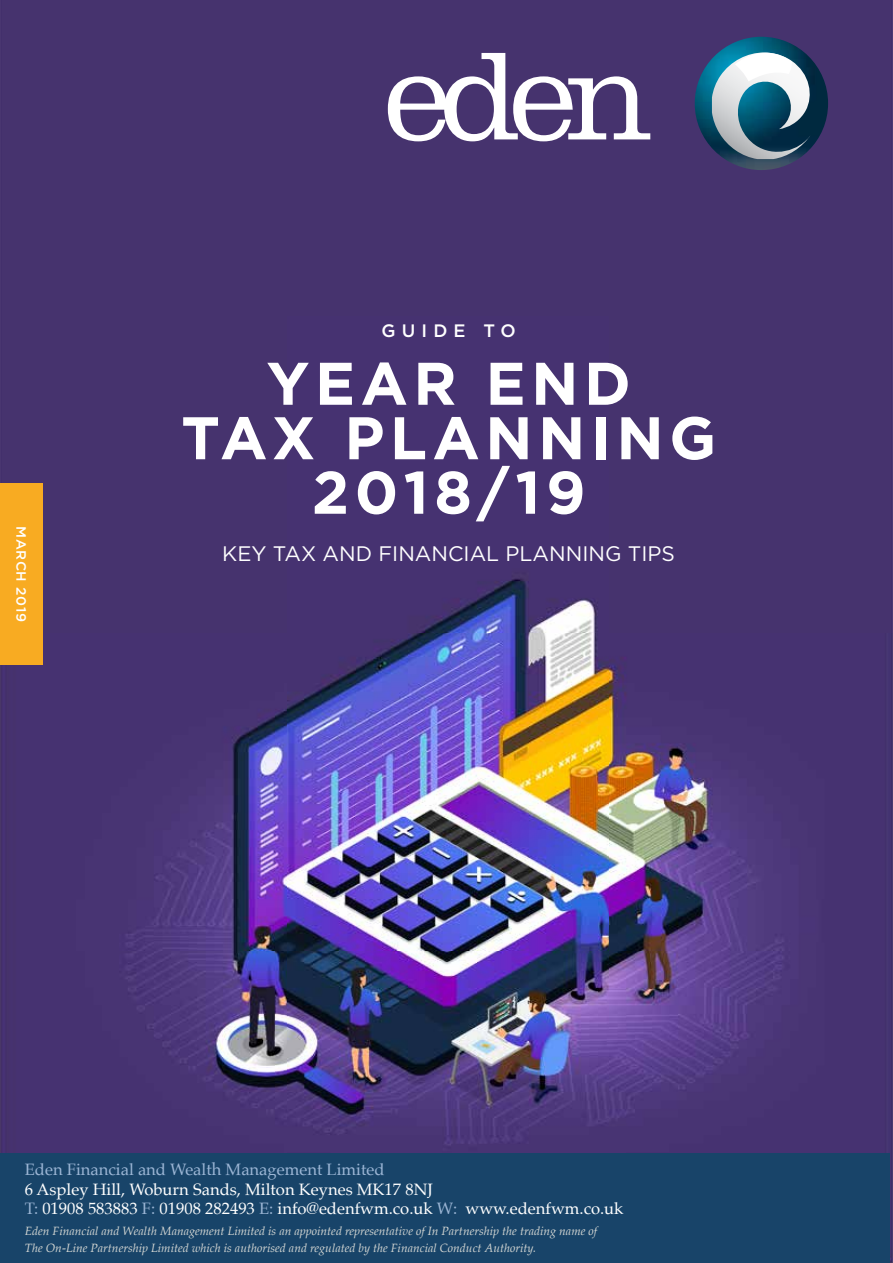
<style>
.page{position:relative;width:893px;height:1263px;background:#fff}
.page>*{position:absolute;margin:0;border:0;box-sizing:border-box;transform-origin:0 0}
.t1{font:700 60px/54.4px "Gotham HTF";letter-spacing:.09em;color:#fff;text-align:center}
.t2{font:21px "Gotham HTF";color:#fff}
.t3{font:500 18px "Gotham HTF";letter-spacing:.34em;color:#fff}
.t4{font:16.5px/19.5px "Palatino";color:#fff}
.t5{font:16.5px "Palatino";color:#9cb6d5}
.t6{font:500 13.5px "Gotham HTF";letter-spacing:.04em;color:#fff}
.t7{font:italic 12px/16.5px "Palatino";color:#d7d9d5}
.s1{color:#9cb6d5}
</style>
<div class="page">
<img style="left:0;top:951px;width:893px;height:312px">
<img style="left:0;top:0;width:893px;height:951px">
<div style="left:0;top:483px;width:43px;height:182px;background:#f8ab22"></div>
<img style="left:695px;top:37px;width:133px;height:133px;border-radius:67px">
<svg style="left:712px;top:52px;width:102px;height:107px"></svg>
<svg style="left:388px;top:53px;width:262px;height:88px"></svg>
<div style="left:0;top:1153px;width:890px;height:110px;background:#184469"></div>
<p class="t6" style="left:29px;top:526px;width:97px;rotate:90deg">MARCH 2019</p>
<h3 class="t3" style="left:382px;top:320px;width:136px">GUIDE TO</h3>
<h1 class="t1" style="left:181px;top:355px;width:537px">YEAR END<br>TAX PLANNING<br>2018/19</h1>
<h2 class="t2" style="left:222px;top:542px;width:454px">KEY TAX AND FINANCIAL PLANNING TIPS</h2>
<h3 class="t5" style="left:25px;top:1161px;width:361px">Eden Financial and Wealth Management Limited</h3>
<h3 class="t4" style="left:25px;top:1180px;width:600px">6 Aspley Hill, Woburn Sands, Milton Keynes MK17 8NJ<br><span class="s1">T:</span> 01908 583883 <span class="s1">F:</span> 01908 282493 <span class="s1">E:</span> info@edenfwm.co.uk <span class="s1">W:</span> www.edenfwm.co.uk</h3>
<p class="t7" style="left:25px;top:1224px;width:574px">Eden Financial and Wealth Management Limited is an appointed representative of In Partnership the trading name of<br>The On-Line Partnership Limited which is authorised and regulated by the Financial Conduct Authority.</p>
</div>
